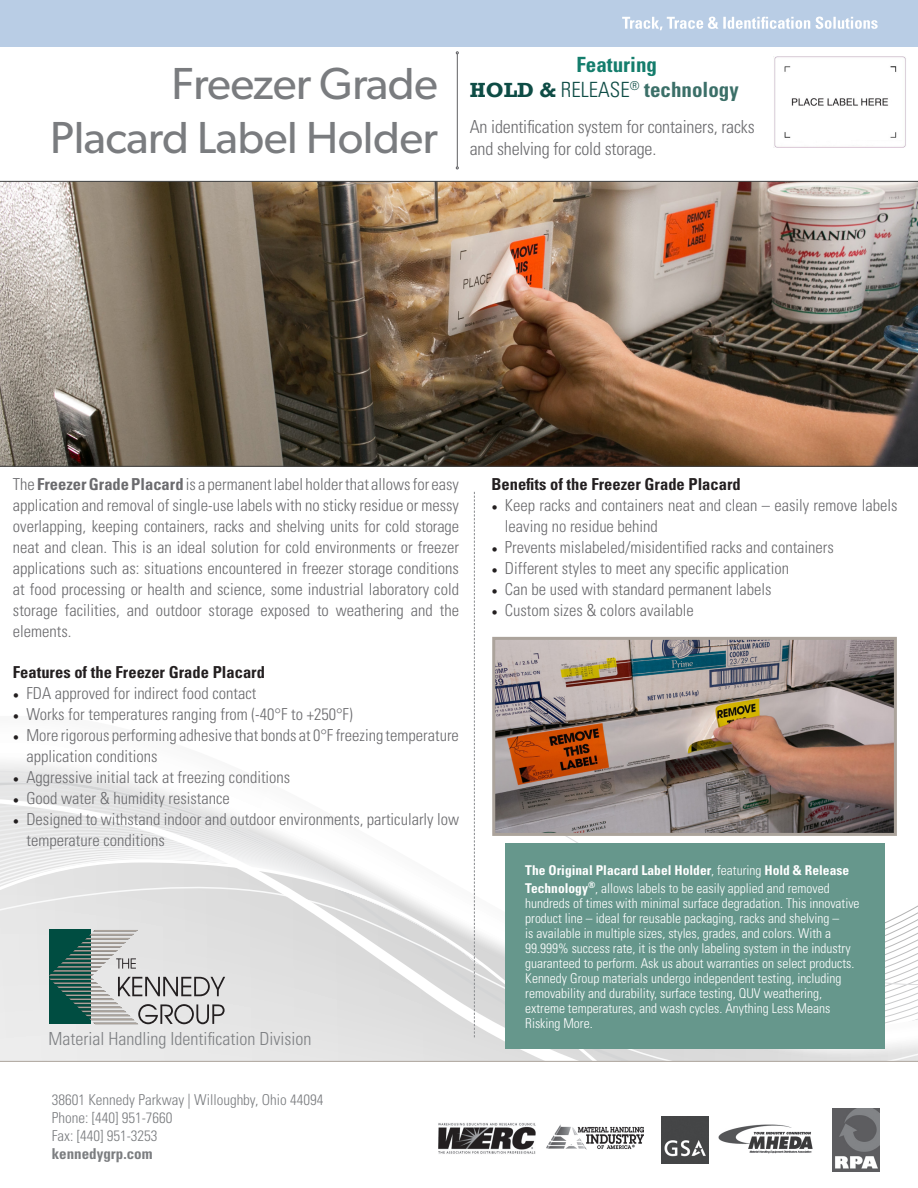
<style>
.page{position:relative;width:918px;height:1188px;background:#fff}
.page>*{position:absolute;margin:0;border:0;box-sizing:border-box;transform-origin:0 0}
.t1{font:45px "Gibson";letter-spacing:-.01em;color:#7a7c7f}
.t2{font:700 condensed 21px "Univers LT Std";color:#3b6f68}
.t3{font:700 condensed 21px "Univers LT Std";color:#147d6c}
.t4{font:300 condensed 18px "Univers LT Std";letter-spacing:-.01em;color:#6b6b6e}
.t5{font:300 condensed 18px "Univers LT Std";color:#7e8083}
.t6{font:300 condensed 16.5px/21px "Univers LT Std";color:#6b6b6e}
.t7{font:700 condensed 16.5px "Univers LT Std";color:#231f20}
.t8{font:300 condensed 15px "Univers LT Std";color:#7b7d80}
.t9{font:700 condensed 15px "Univers LT Std";color:#7b7d80}
.t10{font:300 condensed 13.5px/15px "Univers LT Std";color:#fff}
.t11{font:700 condensed 13.5px/18px "Univers LT Std";color:#fff}
.s1{font-family:"Rockwell";font-stretch:normal;color:#0e4c45}
.s2{font-weight:300;color:#0e4c45}
.s3{font-weight:700}
.s4{font-family:"Minion Pro";font-weight:400;font-stretch:normal;color:#231f20}
.s5{font-weight:300}
</style>
<div class="page">
<svg style="left:0;top:724px;width:474px;height:73px"></svg>
<svg style="left:0;top:797px;width:918px;height:264px"></svg>
<svg style="left:0;top:1061px;width:918px;height:111px"></svg>
<div style="left:0;top:0;width:918px;height:46px;background:#b9cde5"></div>
<svg style="left:474px;top:492px;width:1px;height:545px"></svg>
<hr style="left:457px;top:54px;width:1px;height:113px;background:#606063">
<svg style="left:622px;top:17px;width:256px;height:13px"></svg>
<img style="left:833px;top:1109px;width:46px;height:63px">
<img style="left:718px;top:1125px;width:98px;height:31px">
<img style="left:547px;top:1124px;width:97px;height:26px">
<img style="left:662px;top:1116px;width:46px;height:47px">
<img style="left:438px;top:1123px;width:97px;height:31px">
<svg style="left:49px;top:930px;width:176px;height:95px;background:#a0aeab"></svg>
<div style="left:505px;top:844px;width:379px;height:205px;background:#66978c"></div>
<img style="left:774px;top:56px;width:132px;height:92px">
<img style="left:496px;top:641px;width:397px;height:191px">
<div style="left:492px;top:637px;width:405px;height:199px;border:3px solid #aba39b"></div>
<img style="left:0;top:181px;width:918px;height:286px">
<p class="t3" style="left:577px;top:51px;width:82px">Featuring</p>
<p class="t2" style="left:470px;top:76px;width:271px"><span class="s1">HOLD &amp;</span> <span class="s2">RELEASE</span><sup>®</sup> technology</p>
<p class="t1" style="left:172px;top:56px;width:268px">Freezer Grade</p>
<p class="t1" style="left:50px;top:110px;width:389px">Placard Label Holder</p>
<p class="t4" style="left:470px;top:116px;width:286px">An identification system for containers, racks</p>
<p class="t4" style="left:470px;top:138px;width:188px">and shelving for cold storage.</p>
<p class="t6" style="left:13px;top:474px;width:448px;text-align:justify">The <span class="s3">Freezer Grade Placard</span> is a permanent label holder that allows for easy application and removal of single-use labels with no sticky residue or messy overlapping, keeping containers, racks and shelving units for cold storage neat and clean. This is an ideal solution for cold environments or freezer applications such as: situations encountered in freezer storage conditions at food processing or health and science, some industrial laboratory cold storage facilities, and outdoor storage exposed to weathering and the elements.</p>
<p class="t7" style="left:13px;top:662px;width:254px">Features of the Freezer Grade Placard</p>
<p class="t6" style="left:13px;top:683px;width:245px"><span class="s4">•</span> FDA approved for indirect food contact</p>
<p class="t6" style="left:13px;top:704px;width:341px"><span class="s4">•</span> Works for temperatures ranging from (-40°F to +250°F)</p>
<p class="t6" style="left:26px;top:725px;width:434px;text-indent:-13px"><span class="s4">•</span> More rigorous performing adhesive that bonds at 0°F freezing temperature application conditions</p>
<p class="t6" style="left:13px;top:767px;width:279px"><span class="s4">•</span> Aggressive initial tack at freezing conditions</p>
<p class="t6" style="left:13px;top:788px;width:218px"><span class="s4">•</span> Good water &amp; humidity resistance</p>
<p class="t6" style="left:26px;top:809px;width:434px;text-indent:-13px"><span class="s4">•</span> Designed to withstand indoor and outdoor environments, particularly low temperature conditions</p>
<p class="t5" style="left:49px;top:1028px;width:264px">Material Handling Identification Division</p>
<p class="t8" style="left:52px;top:1090px;width:273px">38601 Kennedy Parkway | Willoughby, Ohio 44094</p>
<p class="t8" style="left:52px;top:1108px;width:122px">Phone: [440] 951-7660</p>
<p class="t8" style="left:52px;top:1126px;width:107px">Fax: [440] 951-3253</p>
<p class="t9" style="left:52px;top:1144px;width:102px">kennedygrp.com</p>
<p class="t7" style="left:491px;top:474px;width:251px">Benefits of the Freezer Grade Placard</p>
<p class="t6" style="left:505px;top:495px;width:394px;text-indent:-14px"><span class="s4">•</span> Keep racks and containers neat and clean – easily remove labels leaving no residue behind</p>
<p class="t6" style="left:491px;top:537px;width:344px"><span class="s4">•</span> Prevents mislabeled/misidentified racks and containers</p>
<p class="t6" style="left:491px;top:558px;width:299px"><span class="s4">•</span> Different styles to meet any specific application</p>
<p class="t6" style="left:491px;top:579px;width:282px"><span class="s4">•</span> Can be used with standard permanent labels</p>
<p class="t6" style="left:491px;top:600px;width:204px"><span class="s4">•</span> Custom sizes &amp; colors available</p>
<p class="t11" style="left:525px;top:861px;width:325px">The Original Placard Label Holder<span class="s5">, featuring</span> Hold &amp; Release<br>Technology<sup>®</sup><span class="s5">, allows labels to be easily applied and removed</span></p>
<p class="t10" style="left:525px;top:895px;width:336px">hundreds of times with minimal surface degradation. This innovative product line – ideal for reusable packaging, racks and shelving –<br>is available in multiple sizes, styles, grades, and colors. With a 99.999% success rate, it is the only labeling system in the industry guaranteed to perform. Ask us about warranties on select products.<br>Kennedy Group materials undergo independent testing, including removability and durability, surface testing, QUV weathering, extreme temperatures, and wash cycles. Anything Less Means Risking More.</p>
</div>
